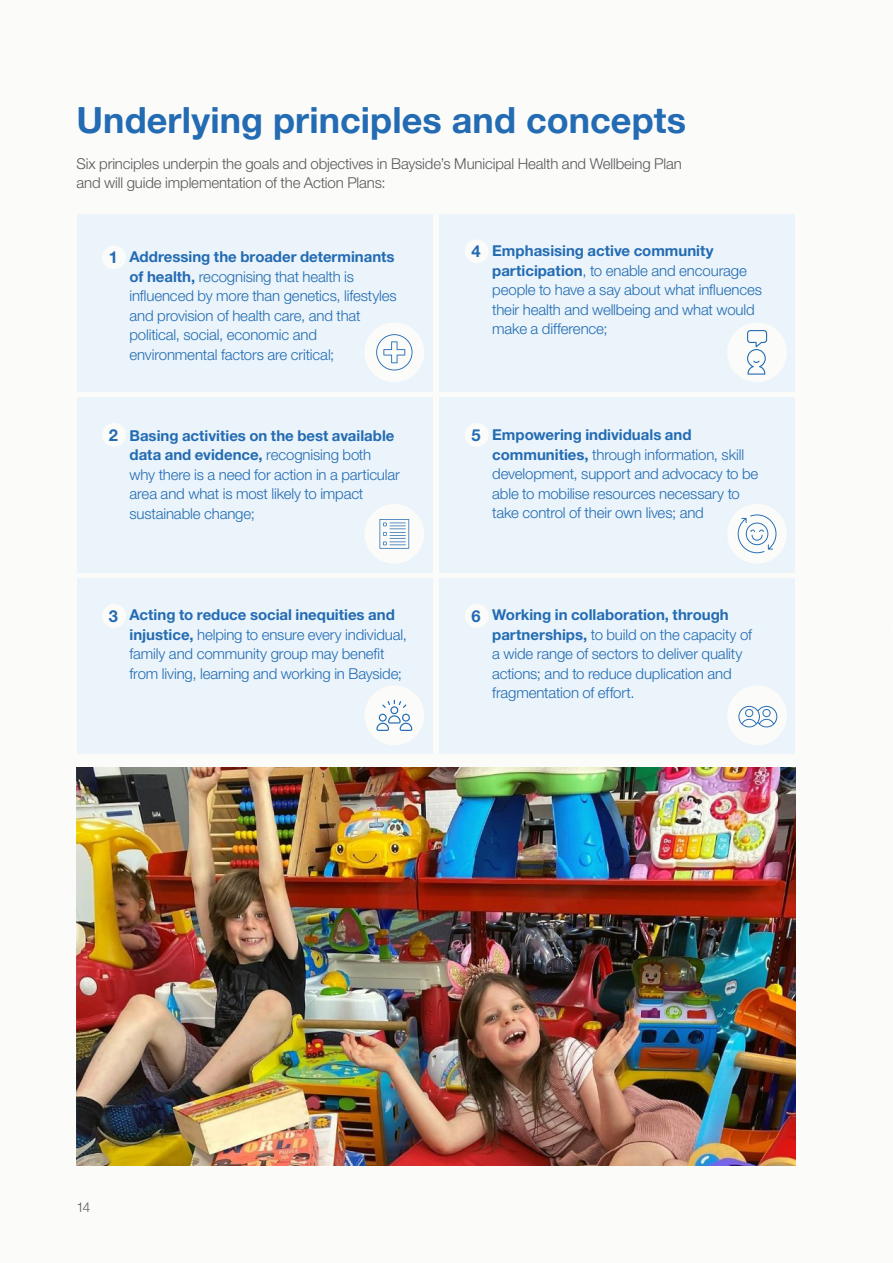
<style>
.page{position:relative;width:893px;height:1263px;background:#fbfbf9}
.page>*{position:absolute;margin:0;border:0;box-sizing:border-box;transform-origin:0 0}
.t1{font:700 36px "Helvetica Neue";letter-spacing:.005em;color:#236bb3}
.t2{font:300 15px/19.5px "Helvetica Neue LT Std";letter-spacing:-.01em;color:#236bb3}
.t3{font:300 15px/19.5px "Helvetica Neue LT Std";letter-spacing:-.01em;color:#59595b}
.t4{font:300 13.5px "Helvetica Neue";color:#59595b}
.s1{font-weight:700;font-size:16.5px}
.s2{font-weight:700}
</style>
<div class="page">
<div style="left:77px;top:214px;width:355px;height:177px;background:#eaf4fa"></div>
<div style="left:102px;top:245px;width:24px;height:24px;background:#fbfbf9;border-radius:50%"></div>
<div style="left:439px;top:214px;width:356px;height:177px;background:#eaf4fa"></div>
<div style="left:465px;top:239px;width:24px;height:24px;background:#fbfbf9;border-radius:50%"></div>
<div style="left:77px;top:397px;width:355px;height:175px;background:#eaf4fa"></div>
<div style="left:102px;top:423px;width:24px;height:24px;background:#fbfbf9;border-radius:50%"></div>
<div style="left:439px;top:397px;width:356px;height:175px;background:#eaf4fa"></div>
<div style="left:465px;top:423px;width:24px;height:24px;background:#fbfbf9;border-radius:50%"></div>
<div style="left:77px;top:578px;width:355px;height:175px;background:#eaf4fa"></div>
<div style="left:102px;top:604px;width:24px;height:24px;background:#fbfbf9;border-radius:50%"></div>
<div style="left:439px;top:578px;width:356px;height:175px;background:#eaf4fa"></div>
<div style="left:465px;top:604px;width:24px;height:24px;background:#fbfbf9;border-radius:50%"></div>
<img style="left:77px;top:767px;width:718px;height:398px">
<div style="left:364px;top:685px;width:60px;height:60px;background:#fbfbf9;border-radius:50%"></div>
<div style="left:364px;top:322px;width:60px;height:60px;background:#fbfbf9;border-radius:50%"></div>
<div style="left:727px;top:504px;width:60px;height:60px;background:#fbfbf9;border-radius:50%"></div>
<div style="left:727px;top:322px;width:60px;height:60px;background:#fbfbf9;border-radius:50%"></div>
<div style="left:727px;top:685px;width:60px;height:60px;background:#fbfbf9;border-radius:50%"></div>
<div style="left:364px;top:504px;width:60px;height:60px;background:#fbfbf9;border-radius:50%"></div>
<svg style="left:379px;top:519px;width:30px;height:30px"></svg>
<svg style="left:376px;top:334px;width:36px;height:36px"></svg>
<svg style="left:738px;top:514px;width:38px;height:39px"></svg>
<svg style="left:747px;top:330px;width:20px;height:45px"></svg>
<svg style="left:376px;top:700px;width:36px;height:31px"></svg>
<svg style="left:738px;top:706px;width:39px;height:21px"></svg>
<h1 class="t1" style="left:77px;top:92px;width:611px">Underlying principles and concepts</h1>
<p class="t3" style="left:77px;top:154px;width:607px">Six principles underpin the goals and objectives in Bayside’s Municipal Health and Wellbeing Plan and will guide implementation of the Action Plans:</p>
<p class="t2" style="left:129px;top:247px;width:269px;text-indent:-21px"><span class="s1">1</span> <span class="s2">Addressing the broader determinants of health,</span> recognising that health is influenced by more than genetics, lifestyles and provision of health care, and that political, social, economic and environmental factors are critical;</p>
<p class="t2" style="left:492px;top:241px;width:271px;text-indent:-21px"><span class="s1">4</span> <span class="s2">Emphasising active community participation</span>, to enable and encourage people to have a say about what influences their health and wellbeing and what would make a difference;</p>
<p class="t2" style="left:129px;top:425px;width:272px;text-indent:-21px"><span class="s1">2</span> <span class="s2">Basing activities on the best available data and evidence,</span> recognising both why there is a need for action in a particular area and what is most likely to impact sustainable change;</p>
<p class="t2" style="left:492px;top:425px;width:268px;text-indent:-21px"><span class="s1">5</span> <span class="s2">Empowering individuals and communities,</span> through information, skill development, support and advocacy to be able to mobilise resources necessary to take control of their own lives; and</p>
<p class="t2" style="left:129px;top:605px;width:279px;text-indent:-21px"><span class="s1">3</span> <span class="s2">Acting to reduce social inequities and injustice,</span> helping to ensure every individual, family and community group may benefit from living, learning and working in Bayside;</p>
<p class="t2" style="left:492px;top:605px;width:261px;text-indent:-21px"><span class="s1">6</span> <span class="s2">Working in collaboration, through partnerships,</span> to build on the capacity of a wide range of sectors to deliver quality actions; and to reduce duplication and fragmentation of effort.</p>
<p class="t4" style="left:77px;top:1196px;width:15px">14</p>
</div>
